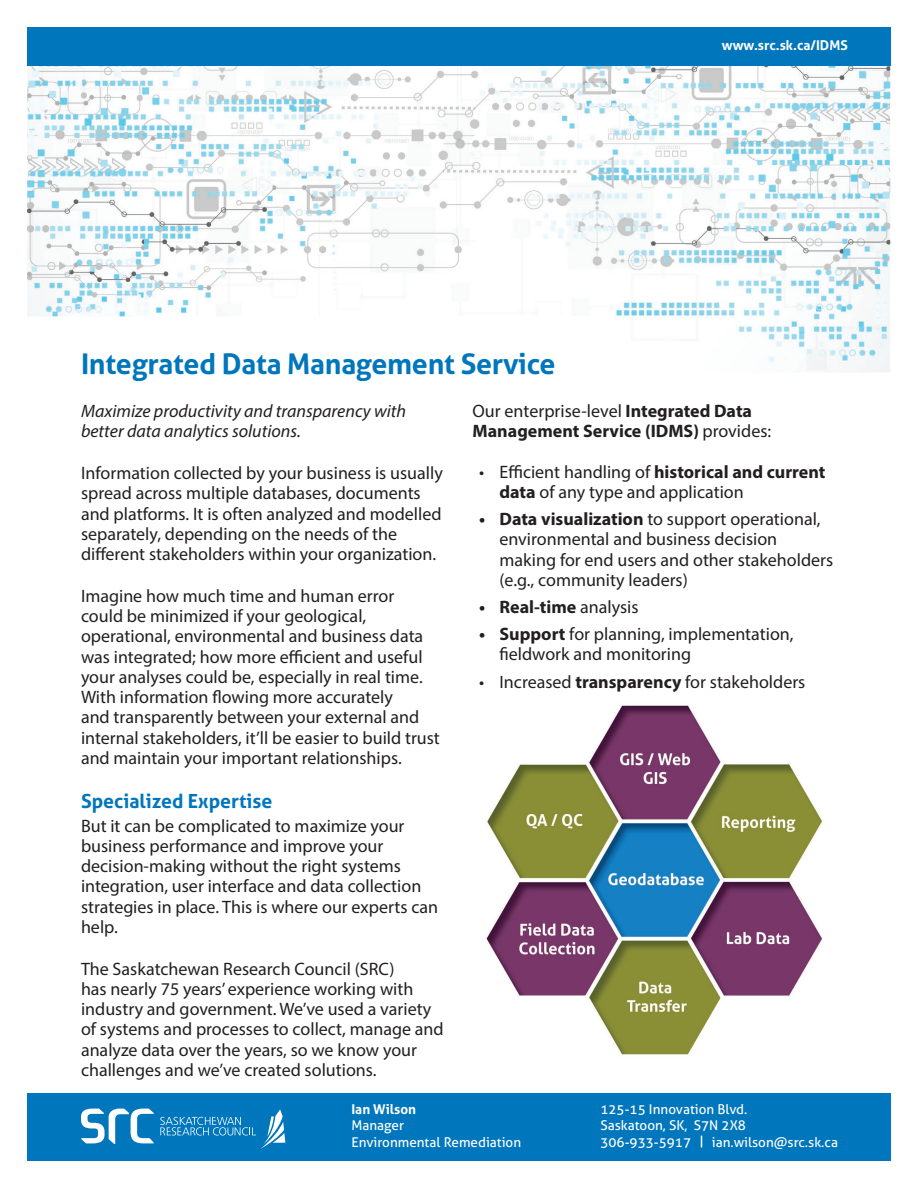
<style>
.page{position:relative;width:918px;height:1188px;background:#fff}
.page>*{position:absolute;margin:0;border:0;box-sizing:border-box;transform-origin:0 0}
.t1{font:700 28.5px "Aller";letter-spacing:-.01em;color:#0076bc}
.t2{font:700 19.5px "Aller";color:#0076bc}
.t3{font:18px/20.2px "Myriad Pro";color:#231f20}
.t4{font:700 18px/20.2px "Myriad Pro";color:#231f20}
.t5{font:italic 18px/20.2px "Myriad Pro";color:#231f20}
.t6{font:13.5px/16.5px "Aller";color:#fff;text-align:justify}
.t7{font:700 13.5px "Aller";color:#fff}
.s1{font-weight:400}
.s2{font-weight:700}
</style>
<div class="page">
<img style="left:27px;top:65px;width:863px;height:307px">
<div style="left:27px;top:27px;width:864px;height:38px;background:#0076bc"></div>
<div style="left:27px;top:1094px;width:864px;height:67px;background:#0076bc"></div>
<svg style="left:81px;top:1109px;width:73px;height:35px"></svg>
<svg style="left:160px;top:1109px;width:125px;height:40px"></svg>
<img style="left:486px;top:705px;width:337px;height:350px">
<h1 class="t1" style="left:81px;top:347px;width:476px">Integrated Data Management Service</h1>
<p class="t7" style="left:722px;top:37px;width:127px">www.src.sk.ca/IDMS</p>
<p class="t5" style="left:81px;top:401px;width:327px">Maximize productivity and transparency with better data analytics solutions.</p>
<p class="t3" style="left:81px;top:463px;width:363px">Information collected by your business is usually spread across multiple databases, documents and platforms. It is often analyzed and modelled separately, depending on the needs of the different stakeholders within your organization.</p>
<p class="t3" style="left:81px;top:586px;width:360px">Imagine how much time and human error could be minimized if your geological, operational, environmental and business data was integrated; how more efficient and useful your analyses could be, especially in real time.<br>With information flowing more accurately<br>and transparently between your external and internal stakeholders, it’ll be easier to build trust and maintain your important relationships.</p>
<p class="t2" style="left:81px;top:789px;width:193px">Specialized Expertise</p>
<p class="t3" style="left:81px;top:815px;width:359px">But it can be complicated to maximize your business performance and improve your decision-making without the right systems integration, user interface and data collection strategies in place. This is where our experts can help.</p>
<p class="t3" style="left:81px;top:958px;width:364px">The Saskatchewan Research Council (SRC)<br>has nearly 75 years’ experience working with industry and government. We’ve used a variety of systems and processes to collect, manage and analyze data over the years, so we know your challenges and we’ve created solutions.</p>
<p class="t4" style="left:472px;top:400px;width:300px"><span class="s1">Our enterprise-level</span> Integrated Data<br>Management Service (IDMS) <span class="s1">provides:</span></p>
<p class="t3" style="left:500px;top:461px;width:327px;text-indent:-20px">• Efficient handling of <span class="s2">historical and current data</span> of any type and application</p>
<p class="t3" style="left:500px;top:509px;width:335px;text-indent:-20px"><span class="s2">• Data visualization</span> to support operational, environmental and business decision making for end users and other stakeholders (e.g., community leaders)</p>
<p class="t4" style="left:479px;top:596px;width:161px">• Real-time <span class="s1">analysis</span></p>
<p class="t3" style="left:500px;top:623px;width:296px;text-indent:-20px"><span class="s2">• Support</span> for planning, implementation, fieldwork and monitoring</p>
<p class="t3" style="left:479px;top:672px;width:328px">• Increased <span class="s2">transparency</span> for stakeholders</p>
<p class="t7" style="left:351px;top:1100px;width:66px">Ian Wilson</p>
<p class="t6" style="left:351px;top:1117px;width:171px">Manager<br>Environmental Remediation</p>
<p class="t6" style="left:600px;top:1101px;width:149px">125-15 Innovation Blvd.<br>Saskatoon, SK, S7N 2X8<br>306-933-5917</p>
<p class="t6" style="left:712px;top:1134px;width:128px">ian.wilson@src.sk.ca</p>
</div>
